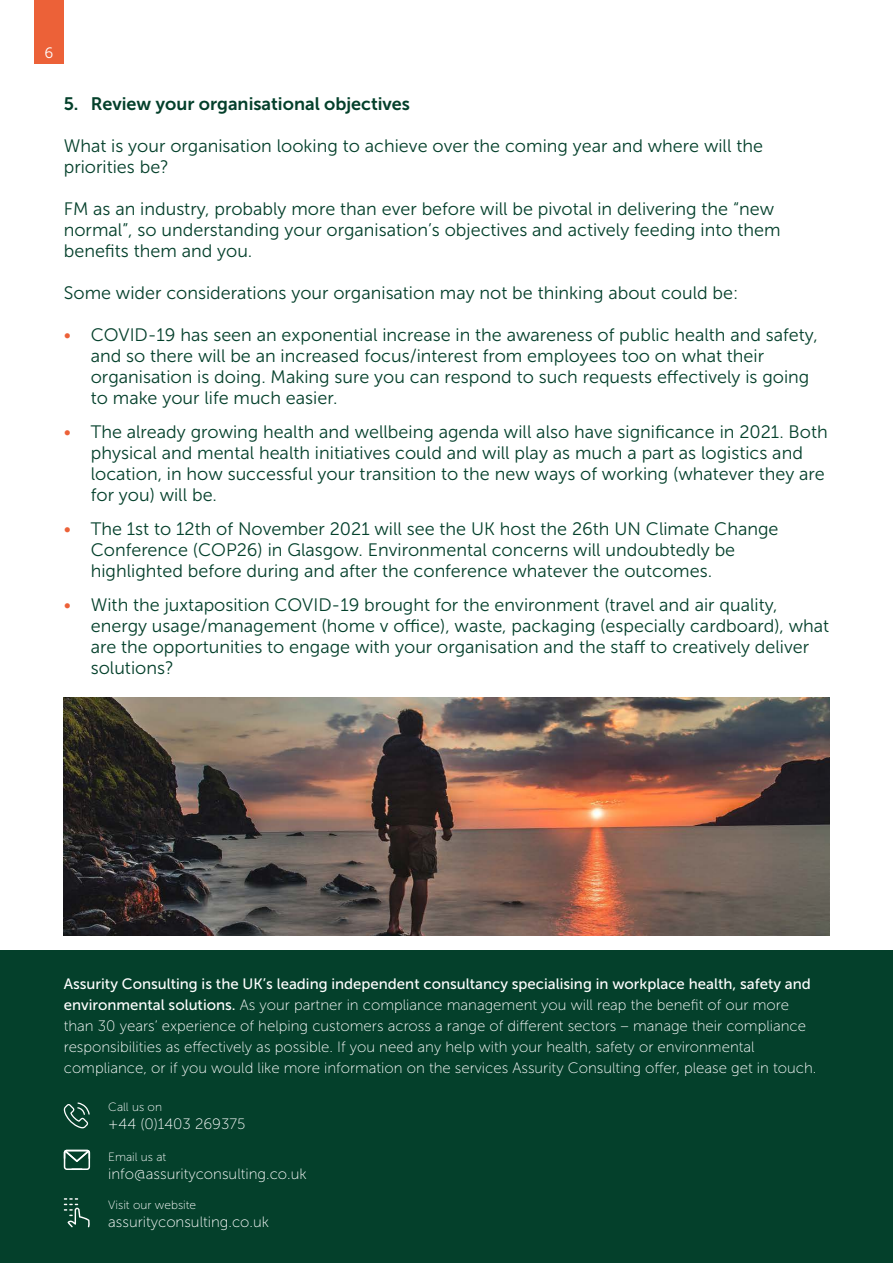
<style>
.page{position:relative;width:893px;height:1263px;background:#fff}
.page>*{position:absolute;margin:0;border:0;box-sizing:border-box;transform-origin:0 0}
.t1{font:18px/21px "Museo Sans 300";color:#04402b}
.t2{font:18px "Museo Sans 700";color:#04402b}
.t3{font:15px/21px "Museo Sans 100";color:#fff}
.t4{font:15px "Museo Sans 500";color:#fff}
.t5{font:15px "Museo Sans 300";color:#fff}
.t6{font:12px "Museo Sans 100";color:#fff}
.s1{color:#ec6138}
.s2{font-family:"Museo Sans 500"}
</style>
<div class="page">
<div style="left:34px;top:0;width:30px;height:64px;background:#ec6138"></div>
<div style="left:0;top:950px;width:893px;height:313px;background:#04402b"></div>
<svg style="left:64px;top:1198px;width:26px;height:29px"></svg>
<svg style="left:64px;top:1102px;width:26px;height:26px"></svg>
<svg style="left:64px;top:1150px;width:26px;height:20px"></svg>
<img style="left:64px;top:697px;width:765px;height:238px">
<p class="t5" style="left:44px;top:45px;width:10px">6</p>
<p class="t2" style="left:64px;top:94px;width:348px">5. Review your organisational objectives</p>
<p class="t1" style="left:64px;top:136px;width:701px">What is your organisation looking to achieve over the coming year and where will the priorities be?</p>
<p class="t1" style="left:64px;top:199px;width:718px">FM as an industry, probably more than ever before will be pivotal in delivering the “new normal”, so understanding your organisation’s objectives and actively feeding into them benefits them and you.</p>
<p class="t1" style="left:64px;top:283px;width:676px">Some wider considerations your organisation may not be thinking about could be:</p>
<p class="t1" style="left:91px;top:325px;width:728px;text-indent:-27px"><span class="s1">•</span> COVID-19 has seen an exponential increase in the awareness of public health and safety, and so there will be an increased focus/interest from employees too on what their organisation is doing. Making sure you can respond to such requests effectively is going to make your life much easier.</p>
<p class="t1" style="left:91px;top:421px;width:738px;text-indent:-27px"><span class="s1">•</span> The already growing health and wellbeing agenda will also have significance in 2021. Both physical and mental health initiatives could and will play as much a part as logistics and location, in how successful your transition to the new ways of working (whatever they are for you) will be.</p>
<p class="t1" style="left:91px;top:518px;width:689px;text-indent:-27px"><span class="s1">•</span> The 1st to 12th of November 2021 will see the UK host the 26th UN Climate Change<br>Conference (COP26) in Glasgow. Environmental concerns will undoubtedly be highlighted before during and after the conference whatever the outcomes.</p>
<p class="t1" style="left:91px;top:594px;width:740px;text-indent:-27px"><span class="s1">•</span> With the juxtaposition COVID-19 brought for the environment (travel and air quality, energy usage/management (home v office), waste, packaging (especially cardboard), what are the opportunities to engage with your organisation and the staff to creatively deliver solutions?</p>
<p class="t4" style="left:64px;top:976px;width:749px">Assurity Consulting is the UK’s leading independent consultancy specialising in workplace health, safety and</p>
<p class="t3" style="left:64px;top:995px;width:754px"><span class="s2">environmental solutions.</span> As your partner in compliance management you will reap the benefit of our more than 30 years’ experience of helping customers across a range of different sectors – manage their compliance responsibilities as effectively as possible. If you need any help with your health, safety or environmental compliance, or if you would like more information on the services Assurity Consulting offer, please get in touch.</p>
<p class="t6" style="left:108px;top:1101px;width:55px">Call us on</p>
<p class="t3" style="left:108px;top:1114px;width:139px">+44 (0)1403 269375</p>
<p class="t6" style="left:108px;top:1150px;width:60px">Email us at</p>
<p class="t3" style="left:108px;top:1163px;width:200px">info@assurityconsulting.co.uk</p>
<p class="t6" style="left:108px;top:1199px;width:90px">Visit our website</p>
<p class="t3" style="left:108px;top:1212px;width:162px">assurityconsulting.co.uk</p>
</div>
